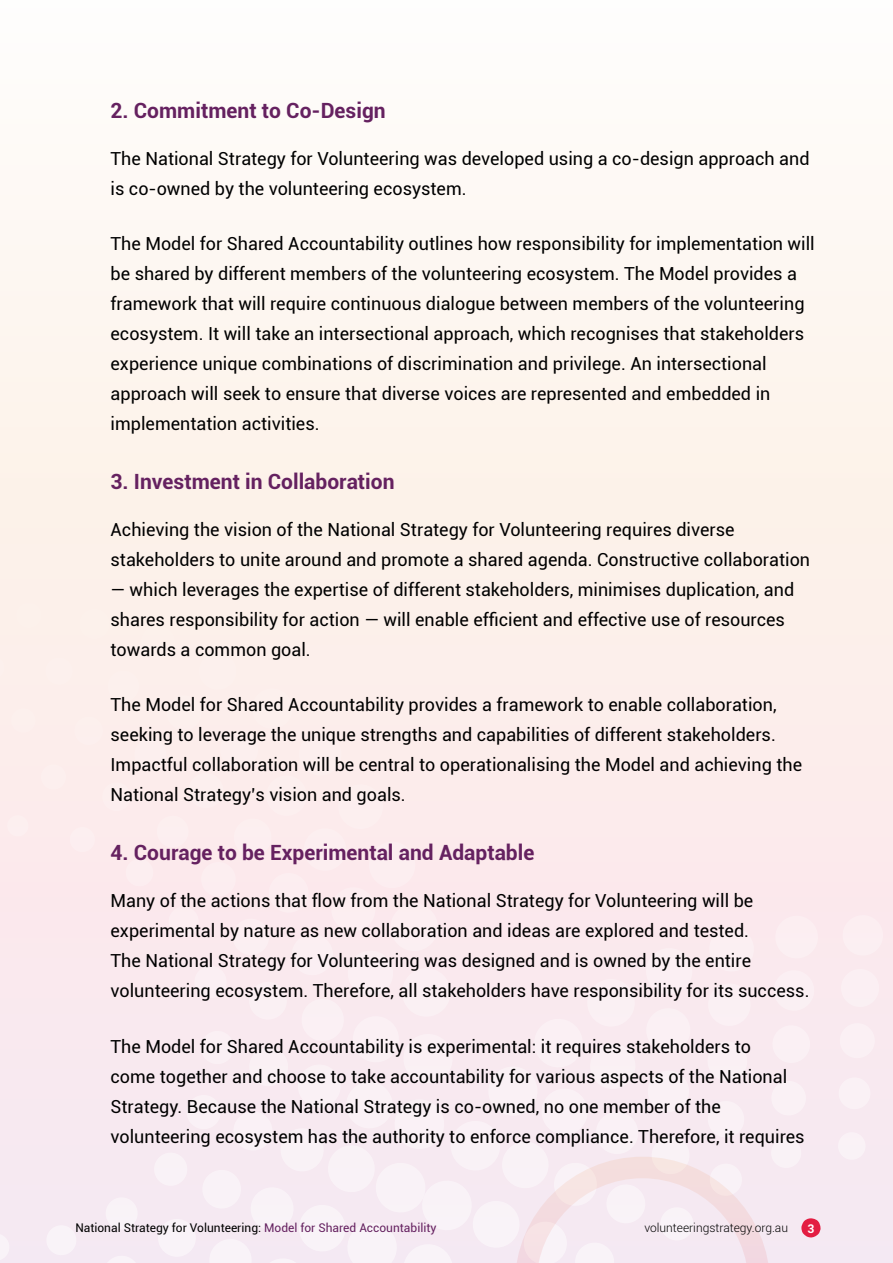
<style>
.page{position:relative;width:893px;height:1263px;background:#fff}
.page>*{position:absolute;margin:0;border:0;box-sizing:border-box;transform-origin:0 0}
.intro_text__bold_purple{font:700 21px "Roboto";color:#652160}
.intro_text__light_black{font:18px/30px "Roboto";color:#000}
.t1{font:12px "Roboto";color:#000}
.t2{font:300 12px "Roboto";color:#000}
.t3{font:700 12px "Roboto";color:#fff}
.s1{color:#652160}
</style>
<div class="page">
<div style="left:0;top:0;width:893px;height:1263px;background:linear-gradient(to right,#fdf7f1,#fdf2ef)"></div>
<div style="left:0;top:601px;width:456px;height:662px;background:#fbebee"></div>
<div style="left:392px;top:912px;width:501px;height:351px;background:#f9e9f1"></div>
<svg style="left:515px;top:1157px;width:255px;height:106px"></svg>
<svg style="left:801px;top:1216px;width:20px;height:22px"></svg>
<p class="intro_text__bold_purple" style="left:111px;top:96px;width:277px">2. Commitment to Co-Design</p>
<p class="intro_text__light_black" style="left:111px;top:143px;width:701px">The National Strategy for Volunteering was developed using a co-design approach and is co-owned by the volunteering ecosystem.</p>
<p class="intro_text__light_black" style="left:111px;top:228px;width:706px">The Model for Shared Accountability outlines how responsibility for implementation will be shared by different members of the volunteering ecosystem. The Model provides a framework that will require continuous dialogue between members of the volunteering ecosystem. It will take an intersectional approach, which recognises that stakeholders experience unique combinations of discrimination and privilege. An intersectional approach will seek to ensure that diverse voices are represented and embedded in implementation activities.</p>
<p class="intro_text__bold_purple" style="left:111px;top:467px;width:285px">3. Investment in Collaboration</p>
<p class="intro_text__light_black" style="left:111px;top:514px;width:701px">Achieving the vision of the National Strategy for Volunteering requires diverse stakeholders to unite around and promote a shared agenda. Constructive collaboration</p>
<p class="intro_text__light_black" style="left:111px;top:574px;width:685px">— which leverages the expertise of different stakeholders, minimises duplication, and shares responsibility for action — will enable efficient and effective use of resources towards a common goal.</p>
<p class="intro_text__light_black" style="left:111px;top:689px;width:693px">The Model for Shared Accountability provides a framework to enable collaboration, seeking to leverage the unique strengths and capabilities of different stakeholders.<br>Impactful collaboration will be central to operationalising the Model and achieving the National Strategy’s vision and goals.</p>
<p class="intro_text__bold_purple" style="left:111px;top:838px;width:425px">4. Courage to be Experimental and Adaptable</p>
<p class="intro_text__light_black" style="left:111px;top:885px;width:700px">Many of the actions that flow from the National Strategy for Volunteering will be experimental by nature as new collaboration and ideas are explored and tested.<br>The National Strategy for Volunteering was designed and is owned by the entire volunteering ecosystem. Therefore, all stakeholders have responsibility for its success.</p>
<p class="intro_text__light_black" style="left:111px;top:1030px;width:696px">The Model for Shared Accountability is experimental: it requires stakeholders to<br>come together and choose to take accountability for various aspects of the National Strategy. Because the National Strategy is co-owned, no one member of the volunteering ecosystem has the authority to enforce compliance. Therefore, it requires</p>
<p class="t1" style="left:75px;top:1220px;width:363px">National Strategy for Volunteering: <span class="s1">Model for Shared Accountability</span></p>
<p class="t2" style="left:644px;top:1220px;width:145px">volunteeringstrategy.org.au</p>
<p class="t3" style="left:807px;top:1220px;width:8px">3</p>
</div>
